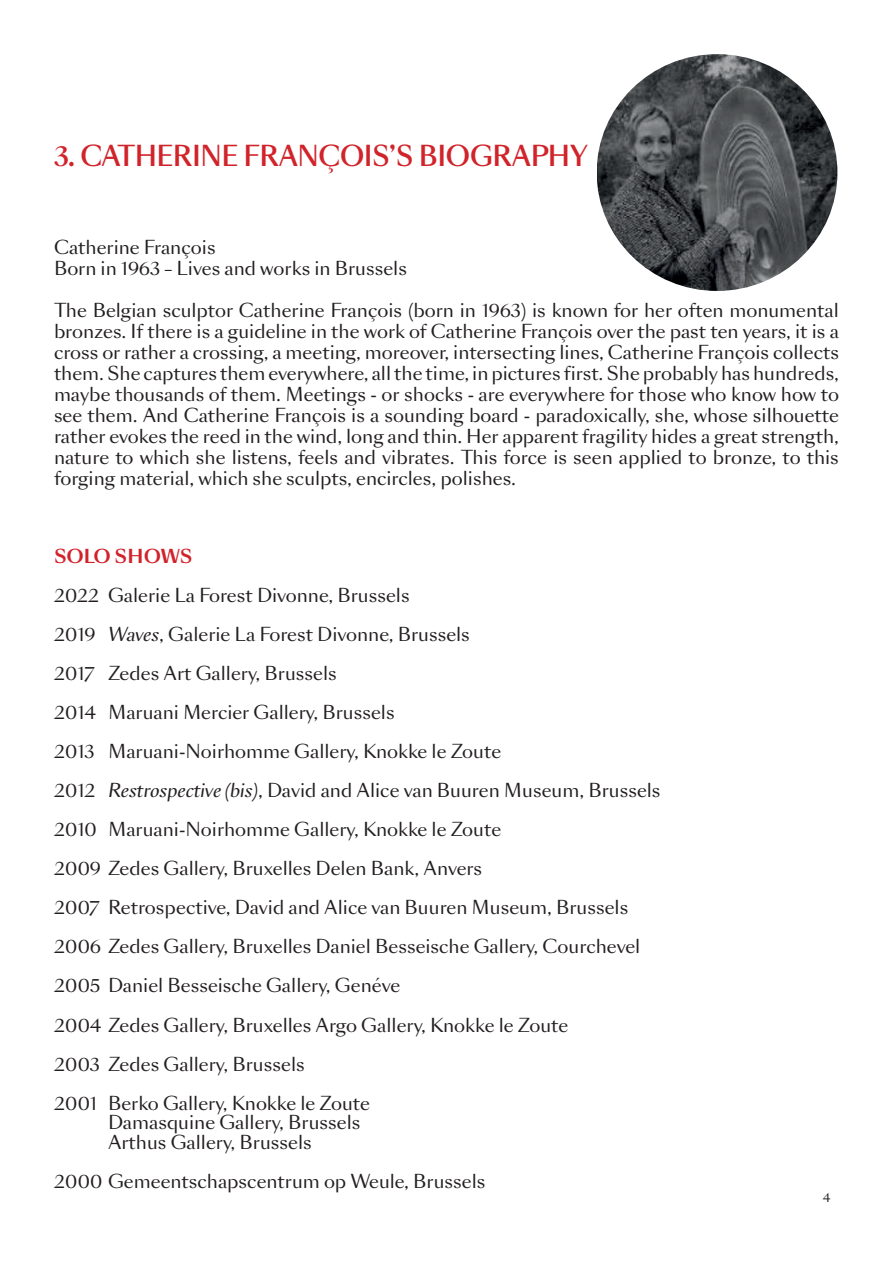
<style>
.page{position:relative;width:893px;height:1263px;background:#fff}
.page>*{position:absolute;margin:0;border:0;box-sizing:border-box;transform-origin:0 0}
.t1{font:500 27px "Sang Bleu Sans";letter-spacing:-.02em;color:#d1232a;scale:.94 1}
.t2{font:18px/39px "Sang Bleu Sans";color:#231f20}
.t3{font:700 18px "Sang Bleu Sans";letter-spacing:-.01em;color:#d2222a}
.t4{font:12px "Sang Bleu Sans";color:#231f20}
.s1{font-style:italic}
</style>
<div class="page">
<svg style="left:597px;top:54px;width:240px;height:237px;background:#484c4e"></svg>
<h1 class="t1" style="left:54px;top:138px;width:570px">3. CATHERINE FRANÇOIS’S BIOGRAPHY</h1>
<p class="t2" style="left:54px;top:237px;width:355px;line-height:21px">Catherine François<br>Born in 1963 – Lives and works in Brussels</p>
<p class="t2" style="left:54px;top:300px;width:787px;line-height:21px;text-align:justify">The Belgian sculptor Catherine François (born in 1963) is known for her often monumental bronzes. If there is a guideline in the work of Catherine François over the past ten years, it is a cross or rather a crossing, a meeting, moreover, intersecting lines, Catherine François collects them. She captures them everywhere, all the time, in pictures first. She probably has hundreds, maybe thousands of them. Meetings - or shocks - are everywhere for those who know how to see them. And Catherine François is a sounding board - paradoxically, she, whose silhouette rather evokes the reed in the wind, long and thin. Her apparent fragility hides a great strength, nature to which she listens, feels and vibrates. This force is seen applied to bronze, to this forging material, which she sculpts, encircles, polishes.</p>
<p class="t3" style="left:54px;top:545px;width:140px">SOLO SHOWS</p>
<p class="t2" style="left:54px;top:576px;width:608px">2022 Galerie La Forest Divonne, Brussels<br>2019 <span class="s1">Waves</span>, Galerie La Forest Divonne, Brussels<br>2017 Zedes Art Gallery, Brussels<br>2014 Maruani Mercier Gallery, Brussels<br>2013 Maruani-Noirhomme Gallery, Knokke le Zoute<br>2012 <span class="s1">Restrospective (bis)</span>, David and Alice van Buuren Museum, Brussels 2010 Maruani-Noirhomme Gallery, Knokke le Zoute<br>2009 Zedes Gallery, Bruxelles Delen Bank, Anvers<br>2007 Retrospective, David and Alice van Buuren Museum, Brussels 2006 Zedes Gallery, Bruxelles Daniel Besseische Gallery, Courchevel 2005 Daniel Besseische Gallery, Genéve<br>2004 Zedes Gallery, Bruxelles Argo Gallery, Knokke le Zoute<br>2003 Zedes Gallery, Brussels<br>2001 Berko Gallery, Knokke le Zoute</p>
<p class="t2" style="left:108px;top:1113px;width:254px;line-height:19.5px">Damasquine Gallery, Brussels<br>Arthus Gallery, Brussels</p>
<p class="t2" style="left:54px;top:1161px;width:433px">2000 Gemeentschapscentrum op Weule, Brussels</p>
<p class="t4" style="left:823px;top:1190px;width:9px">4</p>
</div>
